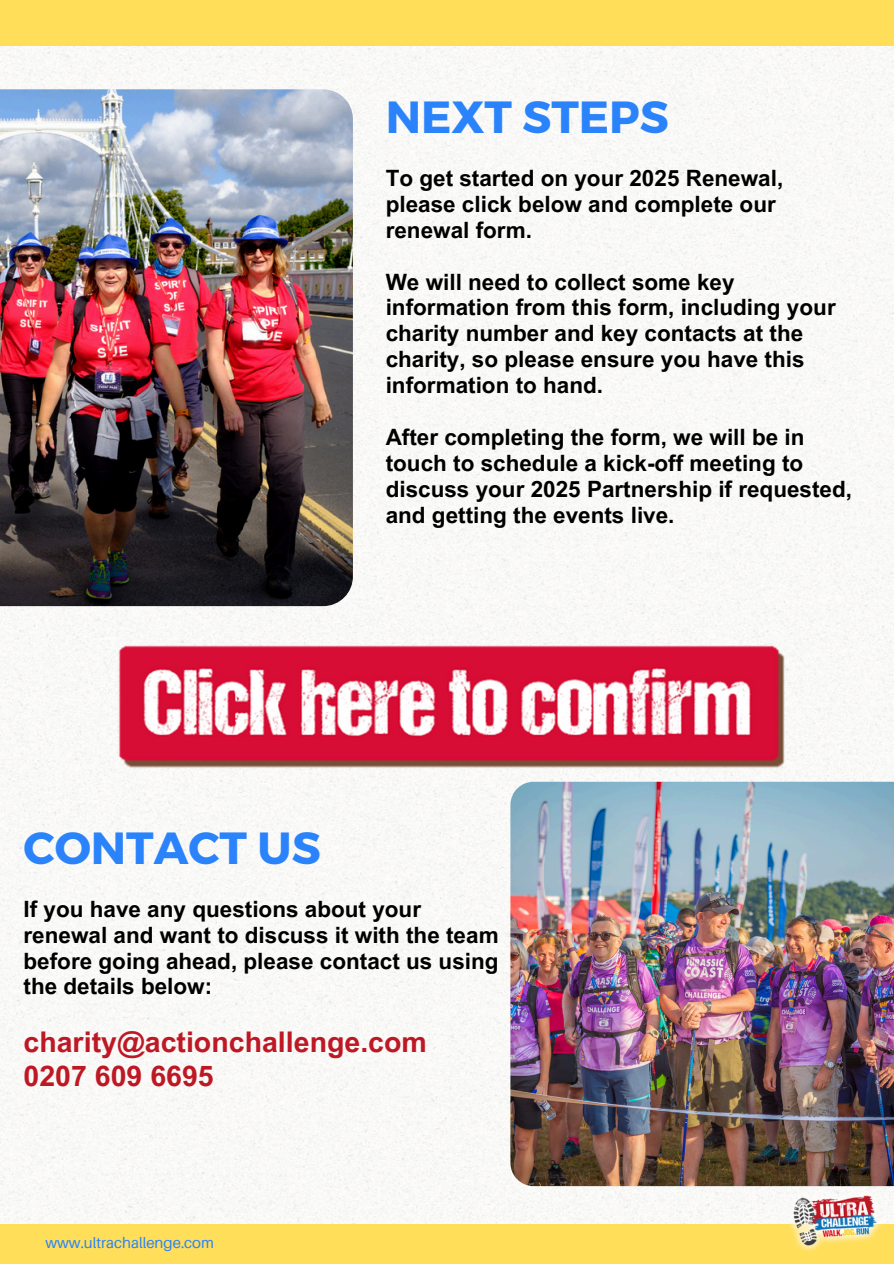
<style>
.page{position:relative;width:894px;height:1264px;background:#fff}
.page>*{position:absolute;margin:0;border:0;box-sizing:border-box;transform-origin:0 0}
.t1{font:700 45px "Montserrat";color:#2a83fa}
.t2{font:700 28.5px "Arial MT Pro";color:#be1824}
.t3{font:700 22.5px/25.8px "Arial MT Pro";color:#000}
.t4{font:15px "Aileron";color:#2a83fa}
</style>
<div class="page">
<img style="left:0;top:45px;width:893px;height:1179px">
<div style="left:0;top:0;width:893px;height:45px;background:#ffde59"></div>
<div style="left:0;top:1224px;width:893px;height:39px;background:#ffde59"></div>
<img style="left:786px;top:1186px;width:97px;height:65px">
<img style="left:510px;top:781px;width:383px;height:405px">
<img style="left:0;top:89px;width:353px;height:517px">
<img style="left:89px;top:633px;width:715px;height:143px">
<p class="t1" style="left:385px;top:88px;width:284px">NEXT STEPS</p>
<h1 class="t3" style="left:385px;top:168px;width:399px">To get started on your 2025 Renewal, please click below and complete our renewal form.</h1>
<h3 class="t3" style="left:385px;top:271px;width:451px">We will need to collect some key information from this form, including your charity number and key contacts at the charity, so please ensure you have this information to hand.</h3>
<h2 class="t3" style="left:385px;top:427px;width:468px">After completing the form, we will be in touch to schedule a kick-off meeting to discuss your 2025 Partnership if requested, and getting the events live.</h2>
<p class="t1" style="left:23px;top:818px;width:298px">CONTACT US</p>
<p class="t3" style="left:23px;top:898px;width:476px">If you have any questions about your renewal and want to discuss it with the team before going ahead, please contact us using the details below:</p>
<p class="t2" style="left:23px;top:1031px;width:405px">charity@actionchallenge.com</p>
<p class="t2" style="left:23px;top:1064px;width:192px">0207 609 6695</p>
<p class="t4" style="left:45px;top:1233px;width:170px">www.ultrachallenge.com</p>
</div>
